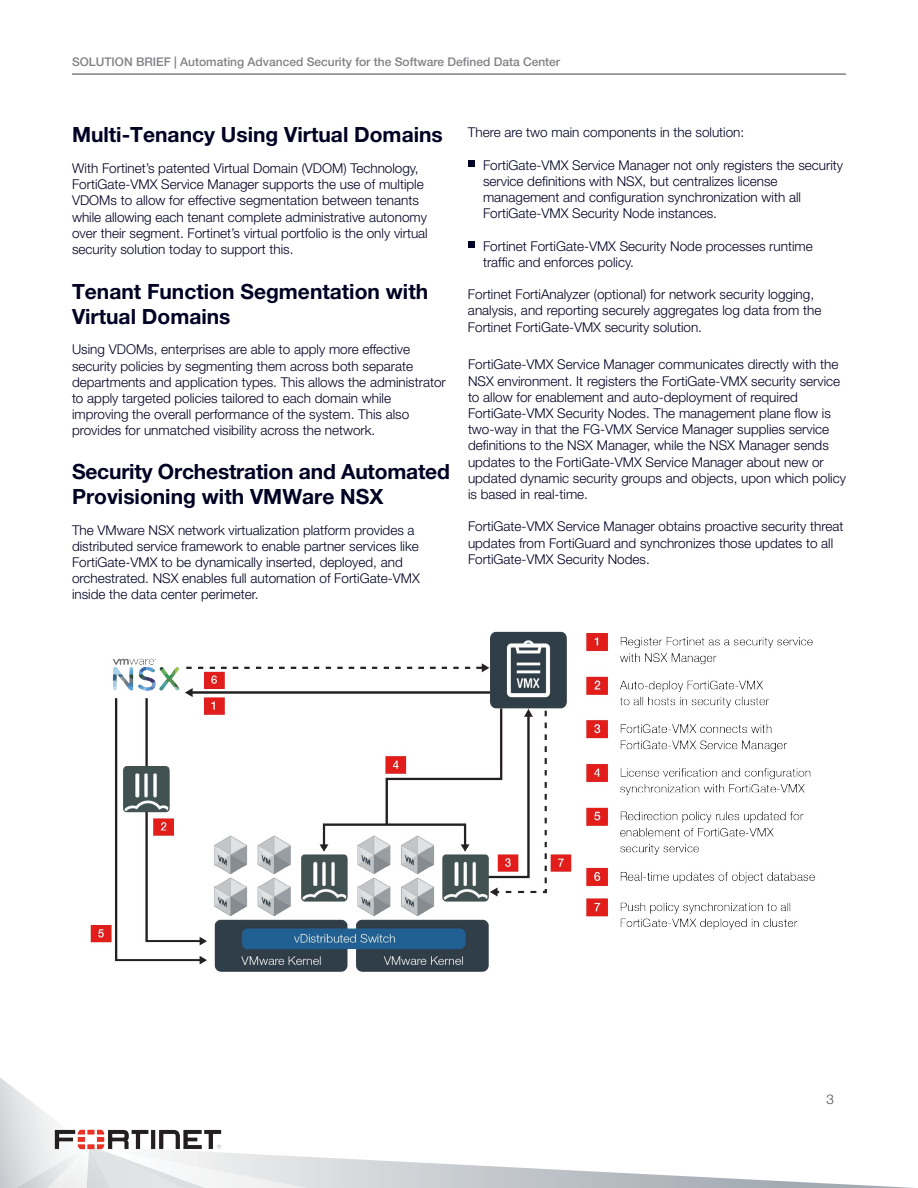
<style>
.page{position:relative;width:918px;height:1188px;background:#fff}
.page>*{position:absolute;margin:0;border:0;box-sizing:border-box;transform-origin:0 0}
.t1{font:700 21px/25.2px "Helvetica Neue LT Pro";color:#000123}
.t2{font:300 13.5px/16.2px "Helvetica Neue LT Pro";color:#000123}
.t3{font:300 13.5px "Helvetica Neue LT Pro";color:#4d4d4f}
.t4{font:500 12px "Helvetica Neue LT Pro";color:#808285}
</style>
<div class="page">
<img style="left:89px;top:1152px;width:116px;height:36px">
<img style="left:0;top:1078px;width:89px;height:110px">
<img style="left:46px;top:1128px;width:176px;height:24px">
<div style="left:468px;top:160px;width:7px;height:7px;background:#000123"></div>
<div style="left:468px;top:241px;width:7px;height:7px;background:#000123"></div>
<img style="left:90px;top:631px;width:725px;height:341px">
<hr style="left:72px;top:73px;width:774px;height:2px;background:#808285">
<p class="t4" style="left:72px;top:54px;width:490px">Solution Brief | Automating Advanced Security for the Software Defined Data Center</p>
<h1 class="t1" style="left:72px;top:122px;width:372px">Multi-Tenancy Using Virtual Domains</h1>
<p class="t2" style="left:72px;top:160px;width:357px">With Fortinet’s patented Virtual Domain (VDOM) Technology, FortiGate-VMX Service Manager supports the use of multiple VDOMs to allow for effective segmentation between tenants while allowing each tenant complete administrative autonomy over their segment. Fortinet’s virtual portfolio is the only virtual security solution today to support this.</p>
<h1 class="t1" style="left:72px;top:278px;width:358px">Tenant Function Segmentation with<br>Virtual Domains</h1>
<p class="t2" style="left:72px;top:341px;width:375px">Using VDOMs, enterprises are able to apply more effective security policies by segmenting them across both separate departments and application types. This allows the administrator to apply targeted policies tailored to each domain while improving the overall performance of the system. This also provides for unmatched visibility across the network.</p>
<h1 class="t1" style="left:72px;top:458px;width:379px">Security Orchestration and Automated<br>Provisioning with VMWare NSX</h1>
<p class="t2" style="left:72px;top:521px;width:349px">The VMware NSX network virtualization platform provides a distributed service framework to enable partner services like FortiGate-VMX to be dynamically inserted, deployed, and orchestrated. NSX enables full automation of FortiGate-VMX inside the data center perimeter.</p>
<p class="t2" style="left:468px;top:124px;width:278px">There are two main components in the solution:</p>
<p class="t2" style="left:483px;top:156px;width:362px">FortiGate-VMX Service Manager not only registers the security service definitions with NSX, but centralizes license management and configuration synchronization with all FortiGate-VMX Security Node instances.</p>
<p class="t2" style="left:483px;top:237px;width:331px">Fortinet FortiGate-VMX Security Node processes runtime traffic and enforces policy.</p>
<p class="t2" style="left:468px;top:286px;width:355px">Fortinet FortiAnalyzer (optional) for network security logging, analysis, and reporting securely aggregates log data from the<br>Fortinet FortiGate-VMX security solution.</p>
<p class="t2" style="left:468px;top:356px;width:379px">FortiGate-VMX Service Manager communicates directly with the NSX environment. It registers the FortiGate-VMX security service to allow for enablement and auto-deployment of required FortiGate-VMX Security Nodes. The management plane flow is two-way in that the FG-VMX Service Manager supplies service definitions to the NSX Manager, while the NSX Manager sends updates to the FortiGate-VMX Service Manager about new or updated dynamic security groups and objects, upon which policy is based in real-time.</p>
<p class="t2" style="left:468px;top:518px;width:377px">FortiGate-VMX Service Manager obtains proactive security threat updates from FortiGuard and synchronizes those updates to all<br>FortiGate-VMX Security Nodes.</p>
<p class="t3" style="left:826px;top:1091px;width:9px">3</p>
</div>
